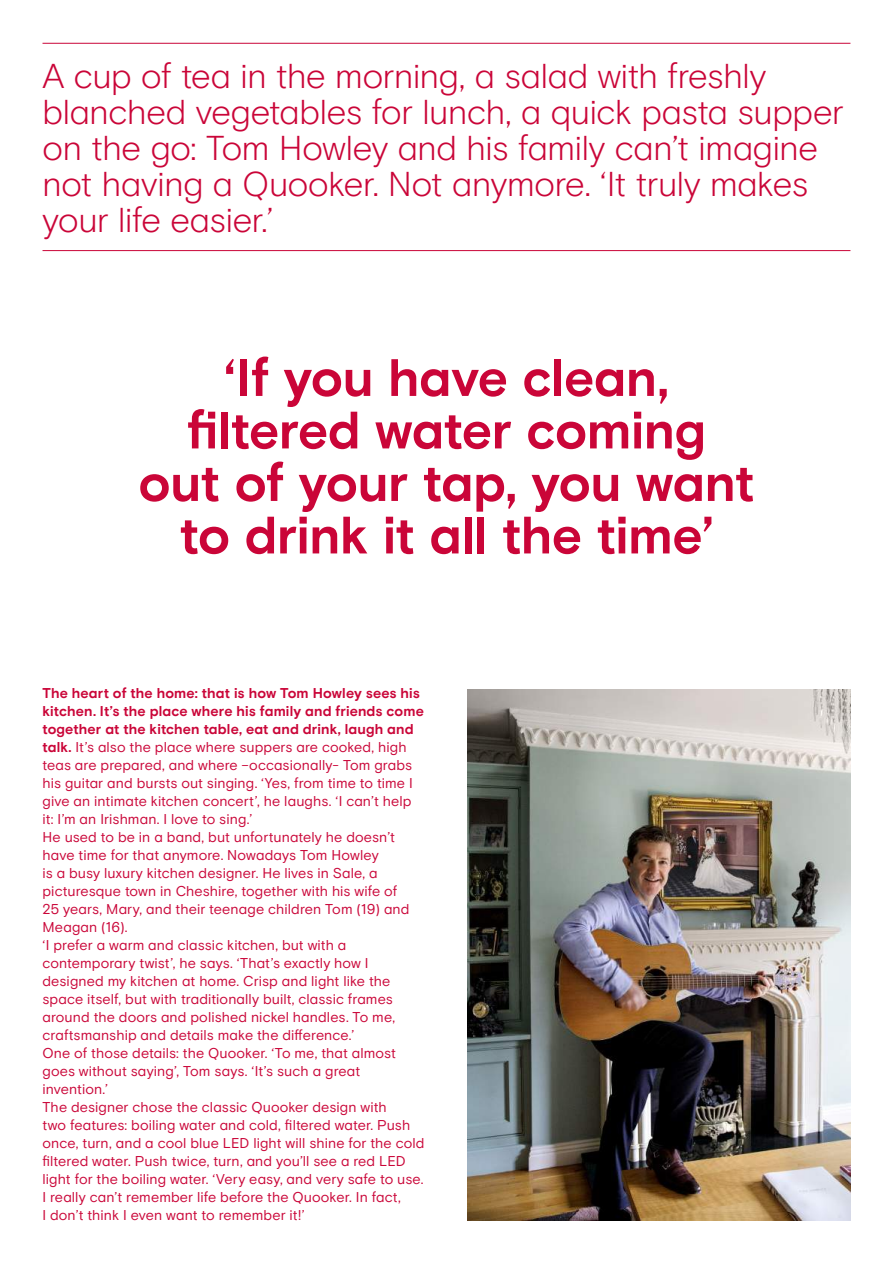
<style>
.page{position:relative;width:893px;height:1263px;background:#fff}
.page>*{position:absolute;margin:0;border:0;box-sizing:border-box;transform-origin:0 0}
.t1{font:700 52.5px/52.5px "Basis Grotesque Pro";letter-spacing:-.01em;color:#ca0538;text-align:center}
.t2{font:300 34.5px/36px "Basis Grotesque Pro";letter-spacing:-.01em;color:#ca0538}
.t3{font:14.25px/18px "Basis Grotesque Pro";letter-spacing:.005em;color:#ca0538}
.s1{font-weight:700}
</style>
<div class="page">
<hr style="left:43px;top:43px;width:807px;height:1px;background:#ca0538">
<hr style="left:43px;top:250px;width:807px;height:1px;background:#ca0538">
<img style="left:468px;top:690px;width:382px;height:530px">
<h2 class="t2" style="left:43px;top:58px;width:803px">A cup of tea in the morning, a salad with freshly blanched vegetables for lunch, a quick pasta supper on the go: Tom Howley and his family can’t imagine not having a Quooker. Not anymore. ‘It truly makes your life easier.’</h2>
<h1 class="t1" style="left:138px;top:353px;width:618px">‘If you have clean, filtered water coming<br>out of your tap, you want to drink it all the time’</h1>
<p class="t3" style="left:43px;top:685px;width:384px"><span class="s1">The heart of the home: that is how Tom Howley sees his kitchen. It’s the place where his family and friends come together at the kitchen table, eat and drink, laugh and talk.</span> It’s also the place where suppers are cooked, high teas are prepared, and where –occasionally- Tom grabs his guitar and bursts out singing. ‘Yes, from time to time I give an intimate kitchen concert’, he laughs. ‘I can’t help it: I’m an Irishman. I love to sing.’<br>He used to be in a band, but unfortunately he doesn’t have time for that anymore. Nowadays Tom Howley<br>is a busy luxury kitchen designer. He lives in Sale, a picturesque town in Cheshire, together with his wife of<br>25 years, Mary, and their teenage children Tom (19) and Meagan (16).<br>‘I prefer a warm and classic kitchen, but with a contemporary twist’, he says. ‘That’s exactly how I designed my kitchen at home. Crisp and light like the space itself, but with traditionally built, classic frames around the doors and polished nickel handles. To me, craftsmanship and details make the difference.’<br>One of those details: the Quooker. ‘To me, that almost goes without saying’, Tom says. ‘It’s such a great invention.’<br>The designer chose the classic Quooker design with<br>two features: boiling water and cold, filtered water. Push once, turn, and a cool blue LED light will shine for the cold filtered water. Push twice, turn, and you’ll see a red LED light for the boiling water. ‘Very easy, and very safe to use.<br>I really can’t remember life before the Quooker. In fact,<br>I don’t think I even want to remember it!’</p>
</div>
